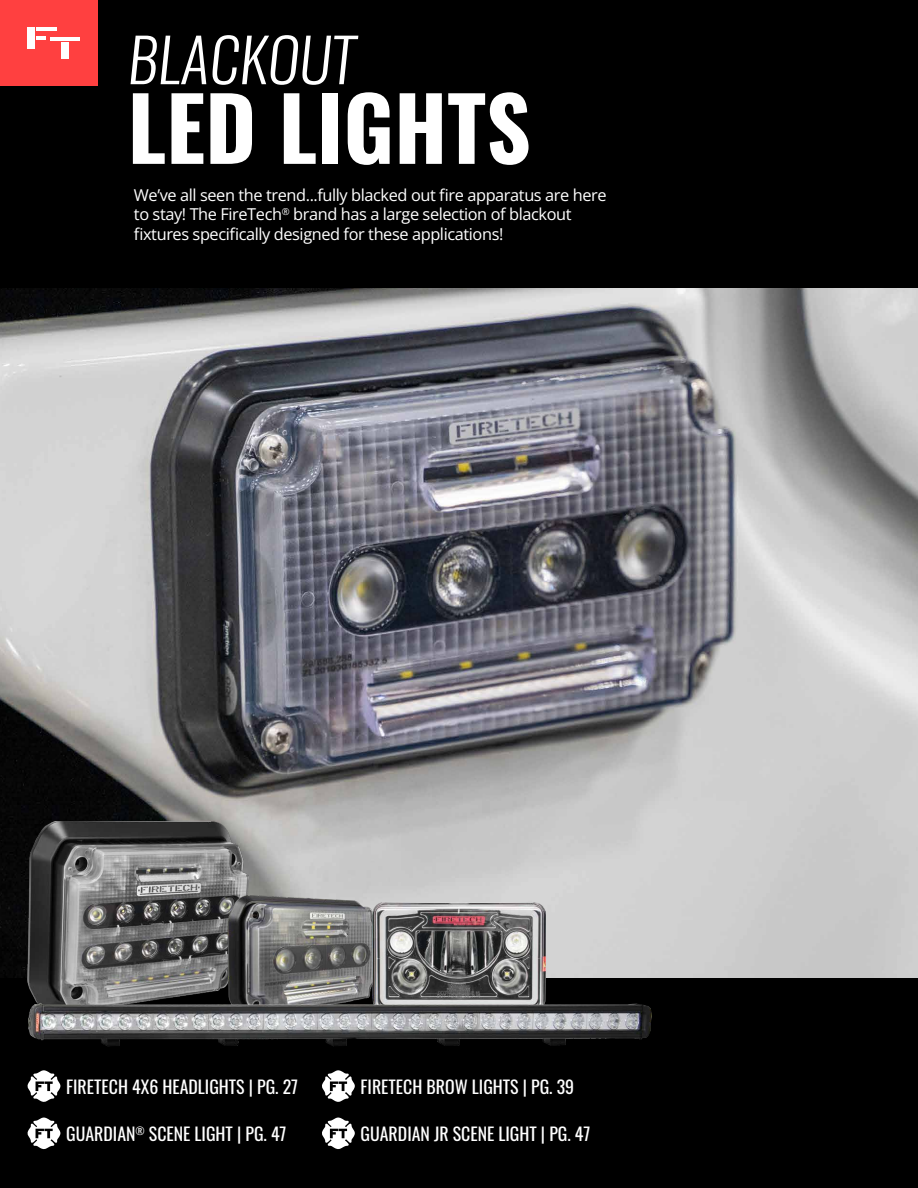
<style>
.page{position:relative;width:918px;height:1188px;background:#fff}
.page>*{position:absolute;margin:0;border:0;box-sizing:border-box;transform-origin:0 0}
.t1{font:700 87.15px "Oswald";color:#fff}
.t2{font:italic 300 60px "Oswald";color:#fff}
.t3{font:17.85px "Oswald";color:#fff}
.t4{font:16.35px/19.6px "Open Sans";letter-spacing:-.025em;color:#fff}
</style>
<div class="page">
<img style="left:0;top:287px;width:918px;height:691px">
<div style="left:0;top:0;width:918px;height:287px;background:#000"></div>
<div style="left:0;top:978px;width:918px;height:210px;background:#000"></div>
<img style="left:27px;top:821px;width:222px;height:183px">
<svg style="left:27px;top:1118px;width:33px;height:31px"></svg>
<svg style="left:27px;top:1070px;width:33px;height:32px"></svg>
<svg style="left:322px;top:1118px;width:33px;height:31px"></svg>
<svg style="left:322px;top:1070px;width:33px;height:32px"></svg>
<div style="left:0;top:0;width:98px;height:86px;background:#ff4040"></div>
<div style="left:27px;top:27px;width:7px;height:22px;background:#fff"></div>
<hr style="left:36px;top:27px;width:20px;height:4px;background:#fff">
<svg style="left:36px;top:37px;width:9px;height:3px"></svg>
<div style="left:62px;top:42px;width:7px;height:16px;background:#fff"></div>
<hr style="left:51px;top:37px;width:29px;height:4px;background:#fff">
<img style="left:221px;top:861px;width:172px;height:143px">
<img style="left:372px;top:903px;width:174px;height:101px">
<img style="left:28px;top:1004px;width:623px;height:43px">
<h2 class="t2" style="left:128px;top:19px;width:228px">BLACKOUT</h2>
<h1 class="t1" style="left:128px;top:83px;width:405px">LED LIGHTS</h1>
<p class="t4" style="left:134px;top:184px;width:474px">We’ve all seen the trend...fully blacked out fire apparatus are here to stay! The FireTech<sup>®</sup> brand has a large selection of blackout fixtures specifically designed for these applications!</p>
<p class="t3" style="left:66px;top:1071px;width:233px">FIRETECH 4X6 HEADLIGHTS | PG. 27</p>
<p class="t3" style="left:66px;top:1118px;width:222px">GUARDIAN<sup>®</sup> SCENE LIGHT | PG. 47</p>
<p class="t3" style="left:361px;top:1071px;width:215px">FIRETECH BROW LIGHTS | PG. 39</p>
<p class="t3" style="left:361px;top:1118px;width:231px">GUARDIAN JR SCENE LIGHT | PG. 47</p>
</div>
